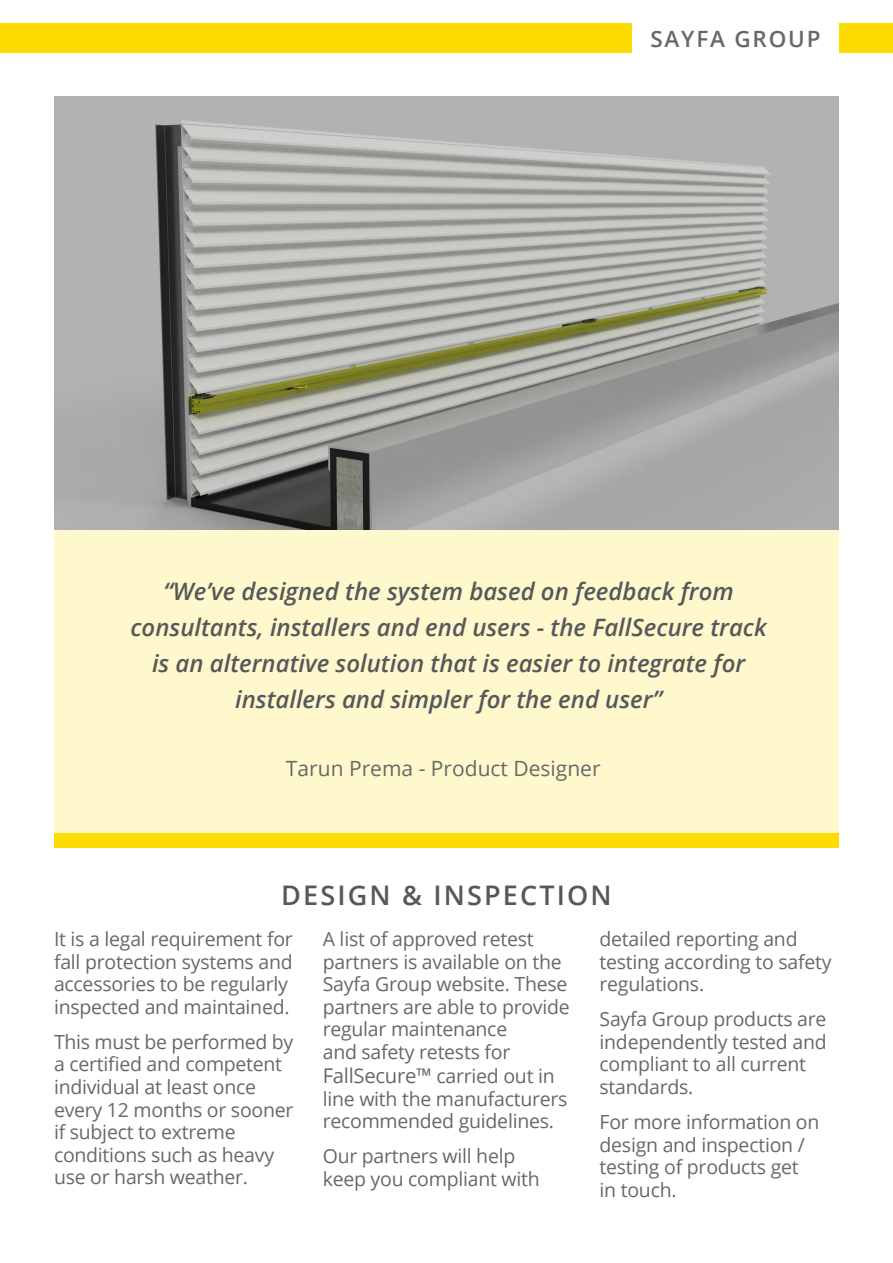
<style>
.page{position:relative;width:893px;height:1263px;background:#fff}
.page>*{position:absolute;margin:0;border:0;box-sizing:border-box;transform-origin:0 0}
.t1{font:600 27px "Open Sans";letter-spacing:.08em;color:#57585a}
.t2{font:italic 600 24px/36px "Open Sans";color:#57585a;text-align:center}
.t3{font:600 22.5px "Open Sans";letter-spacing:.08em;color:#666969}
.t4{font:21px "Open Sans";color:#666969}
.t5{font:19.5px/22.5px "Open Sans";letter-spacing:-.015em;color:#666969}
.s1{font-size:20.25px}
</style>
<div class="page">
<div style="left:0;top:23px;width:893px;height:30px;background:#ffdc01"></div>
<div style="left:632px;top:22px;width:207px;height:32px;background:#fff"></div>
<div style="left:54px;top:529px;width:785px;height:304px;background:#fff8cd"></div>
<div style="left:54px;top:833px;width:785px;height:15px;background:#ffdc01"></div>
<img style="left:54px;top:97px;width:785px;height:432px">
<p class="t3" style="left:650px;top:23px;width:172px">SAYFA GROUP</p>
<p class="t2" style="left:130px;top:573px;width:638px">“We’ve designed the system based on feedback from consultants, installers and end users - the FallSecure track is an alternative solution that is easier to integrate for installers and simpler for the end user”</p>
<p class="t4" style="left:286px;top:754px;width:316px">Tarun Prema - Product Designer</p>
<p class="t1" style="left:281px;top:876px;width:332px">DESIGN &amp; INSPECTION</p>
<p class="t5" style="left:54px;top:927px;width:240px">It is a legal requirement for fall protection systems and accessories to be regularly inspected and maintained.</p>
<p class="t5" style="left:54px;top:1030px;width:241px">This must be performed by a certified and competent individual at least once every 12 months or sooner if subject to extreme conditions such as heavy use or harsh weather.</p>
<p class="t5" style="left:323px;top:927px;width:249px">A list of approved retest partners is available on the<br>Sayfa Group website. These partners are able to provide regular maintenance<br>and safety retests for</p>
<p class="t5" style="left:323px;top:1064px;width:246px"><span class="s1">FallSecure™</span> carried out in line with the manufacturers recommended guidelines.</p>
<p class="t5" style="left:323px;top:1144px;width:218px">Our partners will help keep you compliant with</p>
<p class="t5" style="left:600px;top:927px;width:233px">detailed reporting and testing according to safety regulations.</p>
<p class="t5" style="left:600px;top:1008px;width:229px">Sayfa Group products are independently tested and compliant to all current standards.</p>
<p class="t5" style="left:600px;top:1110px;width:221px">For more information on design and inspection / testing of products get in touch.</p>
</div>
